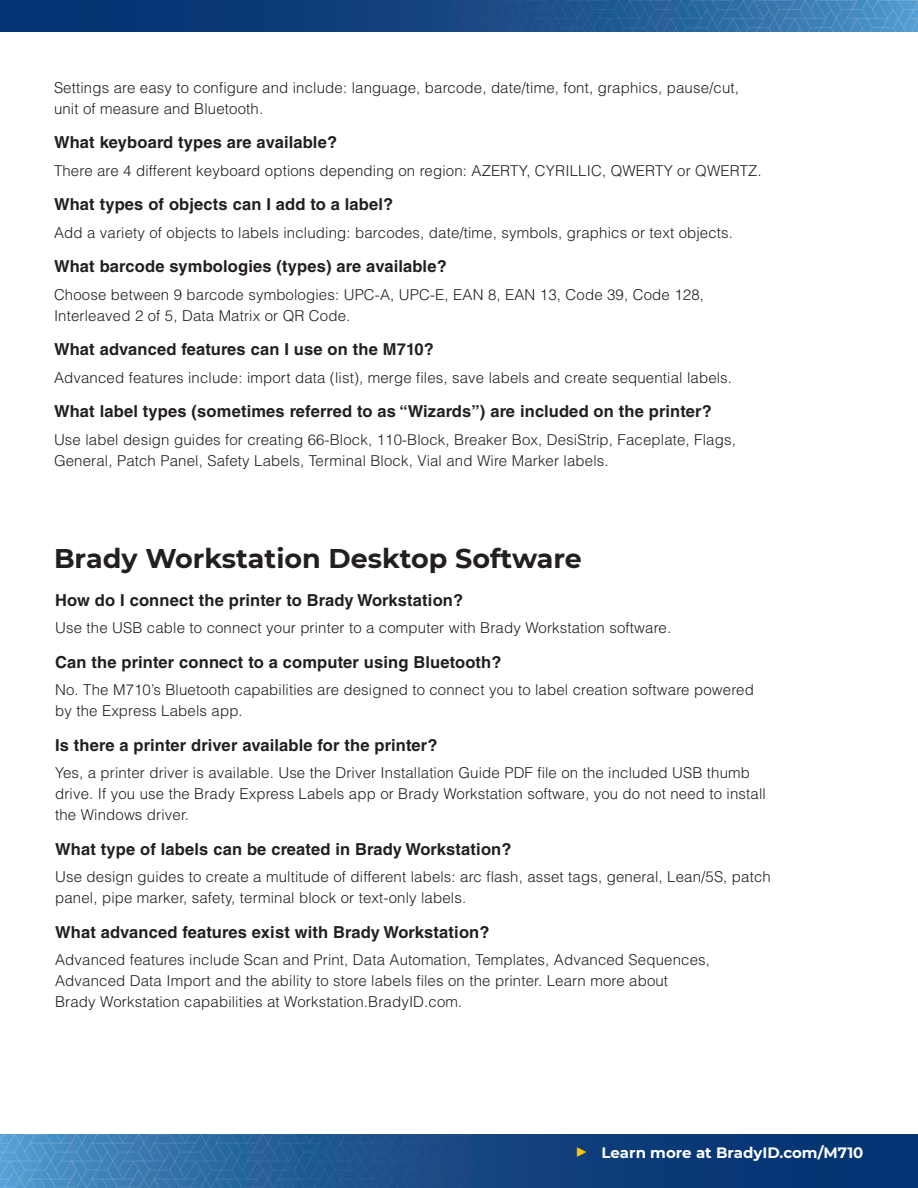
<style>
.page{position:relative;width:918px;height:1188px;background:#fff}
.page>*{position:absolute;margin:0;border:0;box-sizing:border-box;transform-origin:0 0}
.Section_Header{font:700 27px "Montserrat";color:#231f20}
.FAQ_QUESTIONS{font:700 16.5px "Helvetica LT Std";letter-spacing:.01em;color:#231f20}
.Body_Copy{font:300 15px/21px "Helvetica LT Std";letter-spacing:.01em;color:#231f20}
.t1{font:700 15px "Montserrat";color:#fff}
.s1{font-size:22.5px;color:#fec210}
</style>
<div class="page">
<img style="left:0;top:0;width:918px;height:32px">
<img style="left:0;top:1134px;width:918px;height:54px">
<p class="Body_Copy" style="left:54px;top:77px;width:687px">Settings are easy to configure and include: language, barcode, date/time, font, graphics, pause/cut, unit of measure and Bluetooth.</p>
<p class="FAQ_QUESTIONS" style="left:54px;top:132px;width:285px">What keyboard types are available?</p>
<p class="Body_Copy" style="left:54px;top:160px;width:709px">There are 4 different keyboard options depending on region: AZERTY, CYRILLIC, QWERTY or QWERTZ.</p>
<p class="FAQ_QUESTIONS" style="left:54px;top:194px;width:341px">What types of objects can I add to a label?</p>
<p class="Body_Copy" style="left:54px;top:222px;width:681px">Add a variety of objects to labels including: barcodes, date/time, symbols, graphics or text objects.</p>
<p class="FAQ_QUESTIONS" style="left:54px;top:256px;width:394px">What barcode symbologies (types) are available?</p>
<p class="Body_Copy" style="left:54px;top:284px;width:652px">Choose between 9 barcode symbologies: UPC-A, UPC-E, EAN 8, EAN 13, Code 39, Code 128,<br>Interleaved 2 of 5, Data Matrix or QR Code.</p>
<p class="FAQ_QUESTIONS" style="left:54px;top:339px;width:381px">What advanced features can I use on the M710?</p>
<p class="Body_Copy" style="left:54px;top:367px;width:680px">Advanced features include: import data (list), merge files, save labels and create sequential labels.</p>
<p class="FAQ_QUESTIONS" style="left:54px;top:401px;width:659px">What label types (sometimes referred to as “Wizards”) are included on the printer?</p>
<p class="Body_Copy" style="left:54px;top:429px;width:683px">Use label design guides for creating 66-Block, 110-Block, Breaker Box, DesiStrip, Faceplate, Flags,<br>General, Patch Panel, Safety Labels, Terminal Block, Vial and Wire Marker labels.</p>
<p class="Section_Header" style="left:54px;top:539px;width:529px">Brady Workstation Desktop Software</p>
<p class="FAQ_QUESTIONS" style="left:55px;top:590px;width:410px">How do I connect the printer to Brady Workstation?</p>
<p class="Body_Copy" style="left:55px;top:617px;width:618px">Use the USB cable to connect your printer to a computer with Brady Workstation software.</p>
<p class="FAQ_QUESTIONS" style="left:55px;top:652px;width:448px">Can the printer connect to a computer using Bluetooth?</p>
<p class="Body_Copy" style="left:55px;top:679px;width:700px">No. The M710’s Bluetooth capabilities are designed to connect you to label creation software powered by the Express Labels app.</p>
<p class="FAQ_QUESTIONS" style="left:55px;top:735px;width:384px">Is there a printer driver available for the printer?</p>
<p class="Body_Copy" style="left:55px;top:762px;width:712px">Yes, a printer driver is available. Use the Driver Installation Guide PDF file on the included USB thumb drive. If you use the Brady Express Labels app or Brady Workstation software, you do not need to install the Windows driver.</p>
<p class="FAQ_QUESTIONS" style="left:55px;top:839px;width:458px">What type of labels can be created in Brady Workstation?</p>
<p class="Body_Copy" style="left:55px;top:866px;width:717px">Use design guides to create a multitude of different labels: arc flash, asset tags, general, Lean/5S, patch panel, pipe marker, safety, terminal block or text-only labels.</p>
<p class="FAQ_QUESTIONS" style="left:55px;top:922px;width:436px">What advanced features exist with Brady Workstation?</p>
<p class="Body_Copy" style="left:55px;top:949px;width:656px">Advanced features include Scan and Print, Data Automation, Templates, Advanced Sequences,<br>Advanced Data Import and the ability to store labels files on the printer. Learn more about<br>Brady Workstation capabilities at Workstation.BradyID.com.</p>
<p class="t1" style="left:574px;top:1142px;width:291px"><span class="s1">▶</span> Learn more at BradyID.com/M710</p>
</div>
